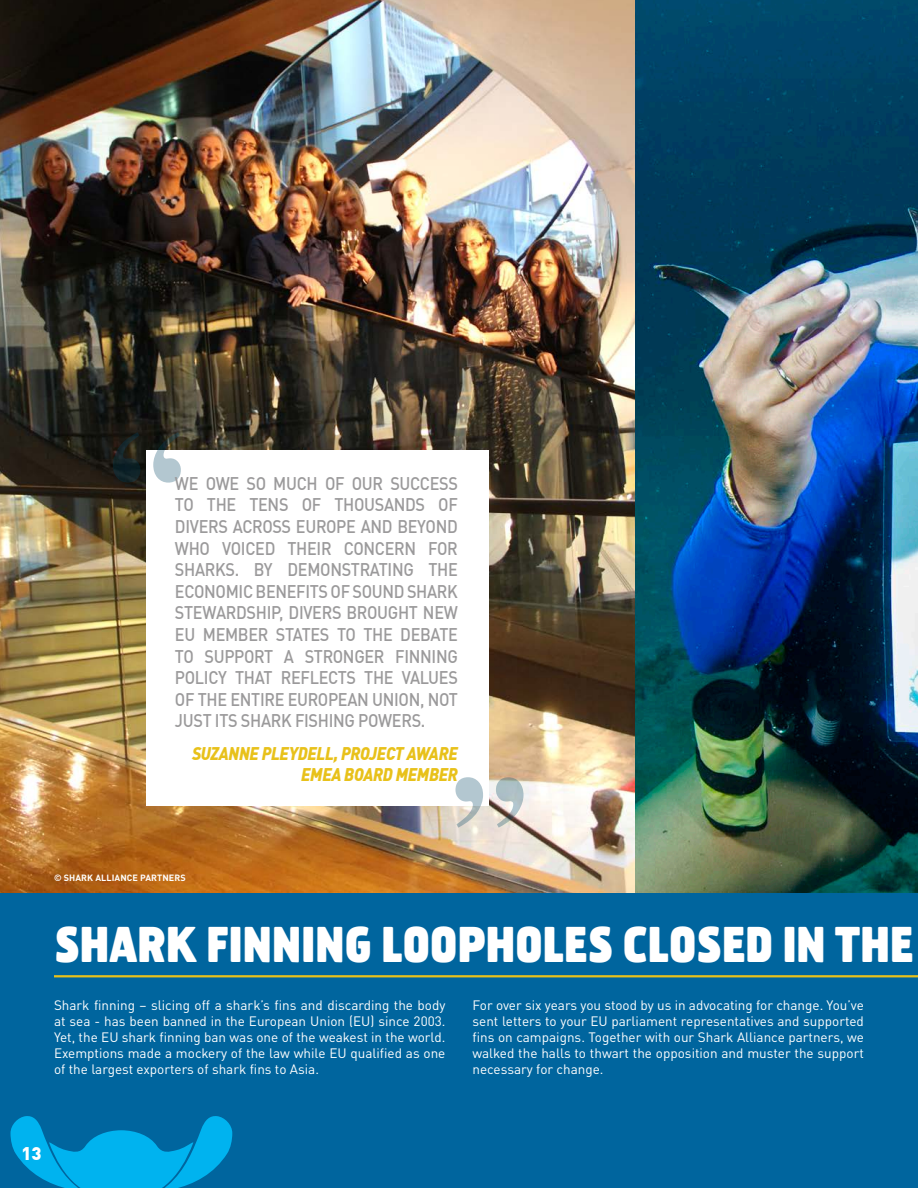
<style>
.page{position:relative;width:918px;height:1188px;background:#00659e}
.page>*{position:absolute;margin:0;border:0;box-sizing:border-box;transform-origin:0 0}
.t1{font:700 150px "Times";color:#004563}
.t2{font:900 48px "Hermes FB";letter-spacing:-.015em;color:#fff;scale:.81 1}
.t3{font:500 18px/21.6px "DIN Offc";letter-spacing:-.02em;color:#9b9a9b;text-align:justify;scale:.9 1}
.t4{font:italic 900 18px/21.6px "DIN Offc";letter-spacing:-.02em;color:#e8c11a;text-align:right;scale:.9 1}
.t5{font:900 18px "DIN Offc";color:#fff}
.t6{font:13.5px/16.2px "DINOT";color:#fff;text-align:justify}
.t7{font:700 9px "DINOT";letter-spacing:.01em;color:#fff}
</style>
<div class="page">
<img style="left:0;top:0;width:918px;height:892px">
<svg style="left:10px;top:1116px;width:222px;height:72px"></svg>
<hr style="left:54px;top:975px;width:864px;height:2px;background:#e8c11a">
<div style="left:146px;top:450px;width:343px;height:356px;background:#fff"></div>
<h1 class="t1" style="left:108px;top:342px;width:76px">“</h1>
<p class="t3" style="left:175px;top:472px;width:316px">WE OWE SO MUCH OF OUR SUCCESS TO THE TENS OF THOUSANDS OF DIVERS ACROSS EUROPE AND BEYOND WHO VOICED THEIR CONCERN FOR SHARKS. BY DEMONSTRATING THE ECONOMIC BENEFITS OF SOUND SHARK STEWARDSHIP, DIVERS BROUGHT NEW EU MEMBER STATES TO THE DEBATE TO SUPPORT A STRONGER FINNING POLICY THAT REFLECTS THE VALUES OF THE ENTIRE EUROPEAN UNION, NOT JUST ITS SHARK FISHING POWERS.</p>
<h3 class="t4" style="left:192px;top:742px;width:297px">SUZANNE PLEYDELL, PROJECT AWARE<br>EMEA BOARD MEMBER</h3>
<h1 class="t1" style="left:528px;top:918px;width:76px;rotate:-180deg">“</h1>
<p class="t7" style="left:54px;top:872px;width:133px">© SHARK ALLIANCE PARTNERS</p>
<h2 class="t2" style="left:54px;top:912px;width:1063px">SHARK FINNING LOOPHOLES CLOSED IN THE</h2>
<p class="t6" style="left:54px;top:996px;width:393px">Shark finning – slicing off a shark’s fins and discarding the body at sea - has been banned in the European Union (EU) since 2003.<br>Yet, the EU shark finning ban was one of the weakest in the world.<br>Exemptions made a mockery of the law while EU qualified as one of the largest exporters of shark fins to Asia.</p>
<p class="t6" style="left:472px;top:996px;width:393px">For over six years you stood by us in advocating for change. You’ve sent letters to your EU parliament representatives and supported fins on campaigns. Together with our Shark Alliance partners, we walked the halls to thwart the opposition and muster the support necessary for change.</p>
<h3 class="t5" style="left:21px;top:1141px;width:22px">13</h3>
</div>
